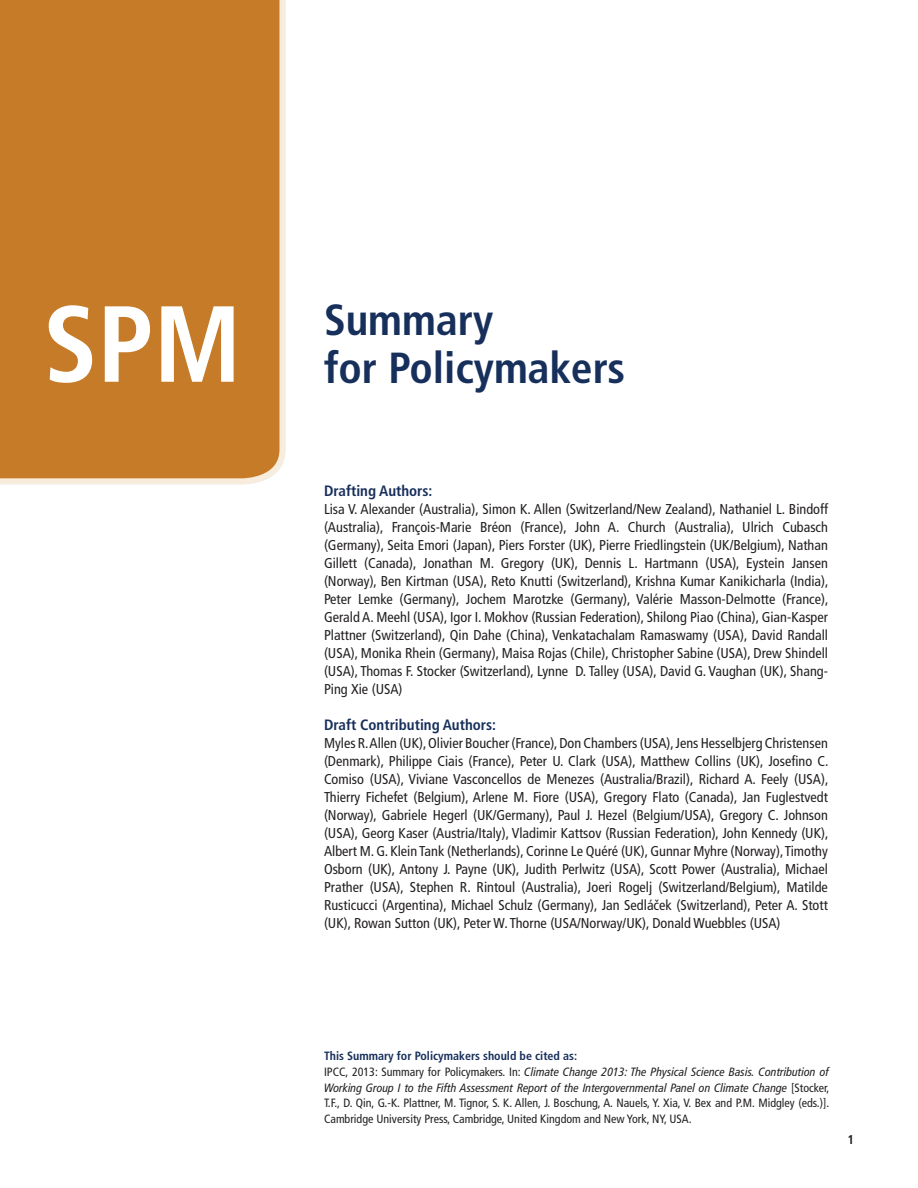
<style>
.page{position:relative;width:918px;height:1188px;background:#fff}
.page>*{position:absolute;margin:0;border:0;box-sizing:border-box;transform-origin:0 0}
.Body{font:700 condensed 108px "Frutiger LT Pro";color:#fff}
.Body-2{font:700 condensed 43.5px "Frutiger LT Pro";color:#172f5b}
.Body-3{font:700 condensed 15px "Frutiger LT Pro";color:#172f5b}
.Body-4{font:condensed 14.25px/18px "Frutiger LT Pro";color:#231f20;text-align:justify}
.t1{font:700 condensed 12.75px "Frutiger LT Pro";color:#231f20}
.Body-5{font:condensed 12px/15.8px "Frutiger LT Pro";color:#231f20;text-align:justify}
.Body-6{font:700 condensed 12px "Frutiger LT Pro";color:#172f5b}
.s1{font-style:italic}
</style>
<div class="page">
<div style="left:0;top:0;width:286px;height:485px;background:#c57b28"></div>
<p class="Body" style="left:43px;top:280px;width:200px">SPM</p>
<h1 class="Body" style="left:195px;top:280px;width:58px">1</h1>
<p class="Body-2" style="left:324px;top:294px;width:171px">Summary</p>
<p class="Body-2" style="left:324px;top:342px;width:303px">for Policymakers</p>
<p class="Body-3" style="left:324px;top:481px;width:110px">Drafting Authors:</p>
<p class="Body-4" style="left:324px;top:500px;width:506px">Lisa V. Alexander (Australia), Simon K. Allen (Switzerland/New Zealand), Nathaniel L. Bindoff (Australia), François-Marie Bréon (France), John A. Church (Australia), Ulrich Cubasch (Germany), Seita Emori (Japan), Piers Forster (UK), Pierre Friedlingstein (UK/Belgium), Nathan Gillett (Canada), Jonathan M. Gregory (UK), Dennis L. Hartmann (USA), Eystein Jansen (Norway), Ben Kirtman (USA), Reto Knutti (Switzerland), Krishna Kumar Kanikicharla (India), Peter Lemke (Germany), Jochem Marotzke (Germany), Valérie Masson-Delmotte (France), Gerald A. Meehl (USA), Igor I. Mokhov (Russian Federation), Shilong Piao (China), Gian-Kasper Plattner (Switzerland), Qin Dahe (China), Venkatachalam Ramaswamy (USA), David Randall (USA), Monika Rhein (Germany), Maisa Rojas (Chile), Christopher Sabine (USA), Drew Shindell (USA), Thomas F. Stocker (Switzerland), Lynne D. Talley (USA), David G. Vaughan (UK), Shang-Ping Xie (USA)</p>
<p class="Body-3" style="left:324px;top:715px;width:174px">Draft Contributing Authors:</p>
<p class="Body-4" style="left:324px;top:734px;width:506px">Myles R. Allen (UK), Olivier Boucher (France), Don Chambers (USA), Jens Hesselbjerg Christensen (Denmark), Philippe Ciais (France), Peter U. Clark (USA), Matthew Collins (UK), Josefino C.<br>Comiso (USA), Viviane Vasconcellos de Menezes (Australia/Brazil), Richard A. Feely (USA), Thierry Fichefet (Belgium), Arlene M. Fiore (USA), Gregory Flato (Canada), Jan Fuglestvedt (Norway), Gabriele Hegerl (UK/Germany), Paul J. Hezel (Belgium/USA), Gregory C. Johnson (USA), Georg Kaser (Austria/Italy), Vladimir Kattsov (Russian Federation), John Kennedy (UK), Albert M. G. Klein Tank (Netherlands), Corinne Le Quéré (UK), Gunnar Myhre (Norway), Timothy Osborn (UK), Antony J. Payne (UK), Judith Perlwitz (USA), Scott Power (Australia), Michael Prather (USA), Stephen R. Rintoul (Australia), Joeri Rogelj (Switzerland/Belgium), Matilde Rusticucci (Argentina), Michael Schulz (Germany), Jan Sedláček (Switzerland), Peter A. Stott (UK), Rowan Sutton (UK), Peter W. Thorne (USA/Norway/UK), Donald Wuebbles (USA)</p>
<p class="Body-6" style="left:324px;top:1049px;width:255px">This Summary for Policymakers should be cited as:</p>
<p class="Body-5" style="left:324px;top:1064px;width:507px">IPCC, 2013: Summary for Policymakers. In: <span class="s1">Climate Change 2013: The Physical Science Basis. Contribution of Working Group I to the Fifth Assessment Report of the Intergovernmental Panel on Climate Change</span> [Stocker, T.F., D. Qin, G.-K. Plattner, M. Tignor, S. K. Allen, J. Boschung, A. Nauels, Y. Xia, V. Bex and P.M. Midgley (eds.)].<br>Cambridge University Press, Cambridge, United Kingdom and New York, NY, USA.</p>
<p class="t1" style="left:848px;top:1132px;width:8px">1</p>
</div>
